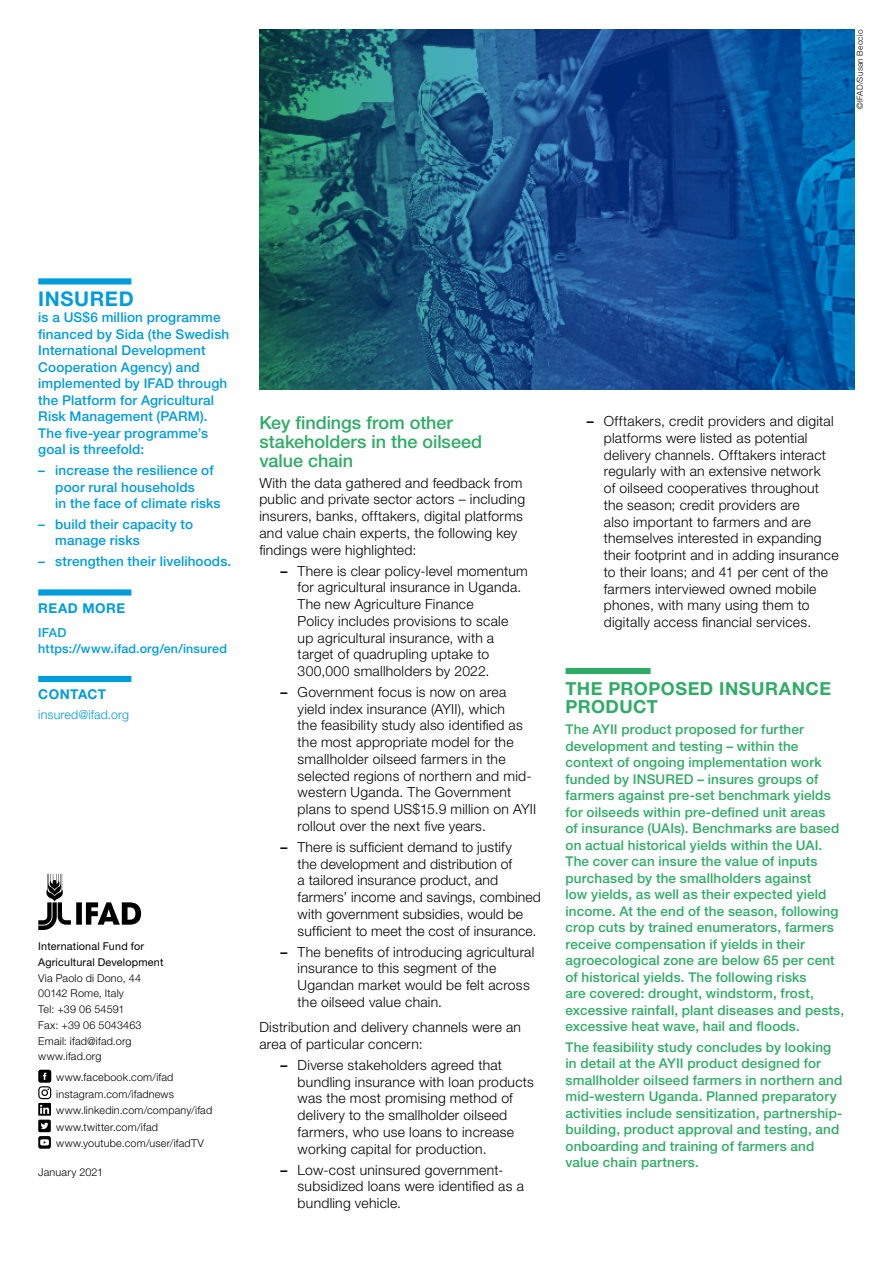
<style>
.page{position:relative;width:893px;height:1263px;background:#fff}
.page>*{position:absolute;margin:0;border:0;box-sizing:border-box;transform-origin:0 0}
.Box_text{font:700 20.25px "Helvetica Neue LT Std";letter-spacing:.03em;color:#009cdb}
.Subtitle_text{font:500 18px/18.8px "Helvetica Neue LT Std";color:#2fac66}
.Box_title{font:700 18px/18px "Helvetica Neue LT Std";letter-spacing:.025em;color:#2fac66}
._05Text{font:300 13.95px/16.8px "Helvetica Neue LT Std";letter-spacing:.02em;color:#000}
.Box_text-2{font:500 13.5px/16.5px "Helvetica Neue LT Std";letter-spacing:.01em;color:#2fac66}
.Box_text-3{font:500 13.5px/16.5px "Helvetica Neue LT Std";letter-spacing:.01em;color:#009cdb}
.Box_title-2{font:700 13.5px "Helvetica Neue LT Std";letter-spacing:.04em;color:#009cdb}
.address{font:500 12.45px/15.8px "Helvetica Neue LT Std";letter-spacing:.015em;color:#009cdb}
.address-2{font:300 12.45px "Helvetica Neue LT Std";letter-spacing:.01em;color:#009cdb}
.address-3{font:300 10.8px/15.8px "Helvetica Neue LT Std";letter-spacing:.02em;color:#000}
.address-4{font:10.8px/15.8px "Helvetica Neue LT Std";letter-spacing:.015em;color:#000}
.credit{font:300 8.25px "Helvetica Neue LT Std";letter-spacing:.035em;color:#000}
.s1{font-weight:500}
</style>
<div class="page">
<svg style="left:38px;top:874px;width:103px;height:56px"></svg>
<svg style="left:38px;top:1070px;width:13px;height:79px"></svg>
<div style="left:38px;top:278px;width:93px;height:6px;background:#009cdb"></div>
<div style="left:38px;top:589px;width:93px;height:6px;background:#009cdb"></div>
<div style="left:38px;top:676px;width:93px;height:6px;background:#009cdb"></div>
<img style="left:259px;top:30px;width:596px;height:359px">
<div style="left:566px;top:668px;width:85px;height:6px;background:#2fac66"></div>
<p class="credit" style="left:855px;top:109px;width:81px;rotate:-90deg">©IFAD/Susan Beccio</p>
<p class="Box_text" style="left:38px;top:286px;width:97px">INSURED</p>
<p class="Box_text-3" style="left:38px;top:309px;width:193px">is a US$6 million programme financed by Sida (the Swedish<br>International Development<br>Cooperation Agency) and implemented by IFAD through the Platform for Agricultural<br>Risk Management (PARM).<br>The five‐year programme’s goal is threefold:</p>
<p class="Box_text-3" style="left:55px;top:462px;width:167px;text-indent:-17px">– increase the resilience of poor rural households<br>in the face of climate risks</p>
<p class="Box_text-3" style="left:55px;top:516px;width:139px;text-indent:-17px">– build their capacity to manage risks</p>
<p class="Box_text-3" style="left:38px;top:553px;width:195px">– strengthen their livelihoods.</p>
<p class="Box_title-2" style="left:38px;top:599px;width:88px">READ MORE</p>
<p class="address" style="left:38px;top:624px;width:190px">IFAD https://www.ifad.org/en/insured</p>
<p class="Box_title-2" style="left:38px;top:686px;width:69px">CONTACT</p>
<p class="address-2" style="left:38px;top:707px;width:92px">insured@ifad.org</p>
<p class="address-4" style="left:38px;top:938px;width:127px">International Fund for<br>Agricultural Development</p>
<p class="address-3" style="left:38px;top:970px;width:104px">Via Paolo di Dono, 44<br>00142 Rome, Italy</p>
<p class="address-3" style="left:38px;top:1001px;width:105px">Tel: +39 06 54591<br>Fax: +39 06 5043463</p>
<p class="address-3" style="left:38px;top:1033px;width:95px">Email: ifad@ifad.org</p>
<p class="address-3" style="left:38px;top:1048px;width:65px">www.ifad.org</p>
<p class="address-3" style="left:56px;top:1069px;width:119px">www.facebook.com/ifad</p>
<p class="address-3" style="left:56px;top:1086px;width:119px">instagram.com/ifadnews</p>
<p class="address-3" style="left:56px;top:1102px;width:157px">www.linkedin.com/company/ifad</p>
<p class="address-3" style="left:56px;top:1119px;width:103px">www.twitter.com/ifad</p>
<p class="address-3" style="left:56px;top:1135px;width:149px">www.youtube.com/user/ifadTV</p>
<p class="address-3" style="left:38px;top:1164px;width:67px">January 2021</p>
<p class="Subtitle_text" style="left:259px;top:413px;width:224px">Key findings from other stakeholders in the oilseed value chain</p>
<p class="_05Text" style="left:259px;top:474px;width:267px">With the data gathered and feedback from public and private sector actors – including insurers, banks, offtakers, digital platforms and value chain experts, the following key findings were highlighted:</p>
<p class="_05Text" style="left:298px;top:562px;width:232px;text-indent:-17px"><span class="s1">–</span> There is clear policy-level momentum for agricultural insurance in Uganda.<br>The new Agriculture Finance<br>Policy includes provisions to scale<br>up agricultural insurance, with a target of quadrupling uptake to 300,000 smallholders by 2022.</p>
<p class="_05Text" style="left:298px;top:683px;width:240px;text-indent:-17px"><span class="s1">–</span> Government focus is now on area yield index insurance (AYII), which<br>the feasibility study also identified as the most appropriate model for the smallholder oilseed farmers in the selected regions of northern and mid&shy;western Uganda. The Government plans to spend US$15.9 million on AYII rollout over the next five years.</p>
<p class="_05Text" style="left:298px;top:838px;width:245px;text-indent:-17px"><span class="s1">–</span> There is sufficient demand to justify<br>the development and distribution of<br>a tailored insurance product, and farmers’ income and savings, combined with government subsidies, would be sufficient to meet the cost of insurance.</p>
<p class="_05Text" style="left:298px;top:943px;width:238px;text-indent:-17px"><span class="s1">–</span> The benefits of introducing agricultural insurance to this segment of the Ugandan market would be felt across the oilseed value chain.</p>
<p class="_05Text" style="left:259px;top:1018px;width:263px">Distribution and delivery channels were an area of particular concern:</p>
<p class="_05Text" style="left:298px;top:1056px;width:238px;text-indent:-17px"><span class="s1">–</span> Diverse stakeholders agreed that bundling insurance with loan products was the most promising method of delivery to the smallholder oilseed farmers, who use loans to increase working capital for production.</p>
<p class="_05Text" style="left:298px;top:1161px;width:228px;text-indent:-17px"><span class="s1">–</span> Low-cost uninsured government&shy;subsidized loans were identified as a bundling vehicle.</p>
<p class="_05Text" style="left:604px;top:412px;width:236px;text-indent:-17px"><span class="s1">–</span> Offtakers, credit providers and digital platforms were listed as potential delivery channels. Offtakers interact regularly with an extensive network<br>of oilseed cooperatives throughout the season; credit providers are<br>also important to farmers and are themselves interested in expanding their footprint and in adding insurance to their loans; and 41 per cent of the farmers interviewed owned mobile phones, with many using them to digitally access financial services.</p>
<p class="Box_title" style="left:566px;top:679px;width:267px">THE PROPOSED INSURANCE<br>PRODUCT</p>
<p class="Box_text-2" style="left:566px;top:721px;width:280px">The AYII product proposed for further development and testing – within the context of ongoing implementation work funded by INSURED – insures groups of farmers against pre-set benchmark yields for oilseeds within pre-defined unit areas<br>of insurance (UAIs). Benchmarks are based on actual historical yields within the UAI.<br>The cover can insure the value of inputs purchased by the smallholders against<br>low yields, as well as their expected yield income. At the end of the season, following crop cuts by trained enumerators, farmers receive compensation if yields in their agroecological zone are below 65 per cent of historical yields. The following risks<br>are covered: drought, windstorm, frost, excessive rainfall, plant diseases and pests, excessive heat wave, hail and floods.</p>
<p class="Box_text-2" style="left:566px;top:1039px;width:278px">The feasibility study concludes by looking in detail at the AYII product designed for smallholder oilseed farmers in northern and mid-western Uganda. Planned preparatory activities include sensitization, partnership&shy;building, product approval and testing, and onboarding and training of farmers and value chain partners.</p>
</div>
